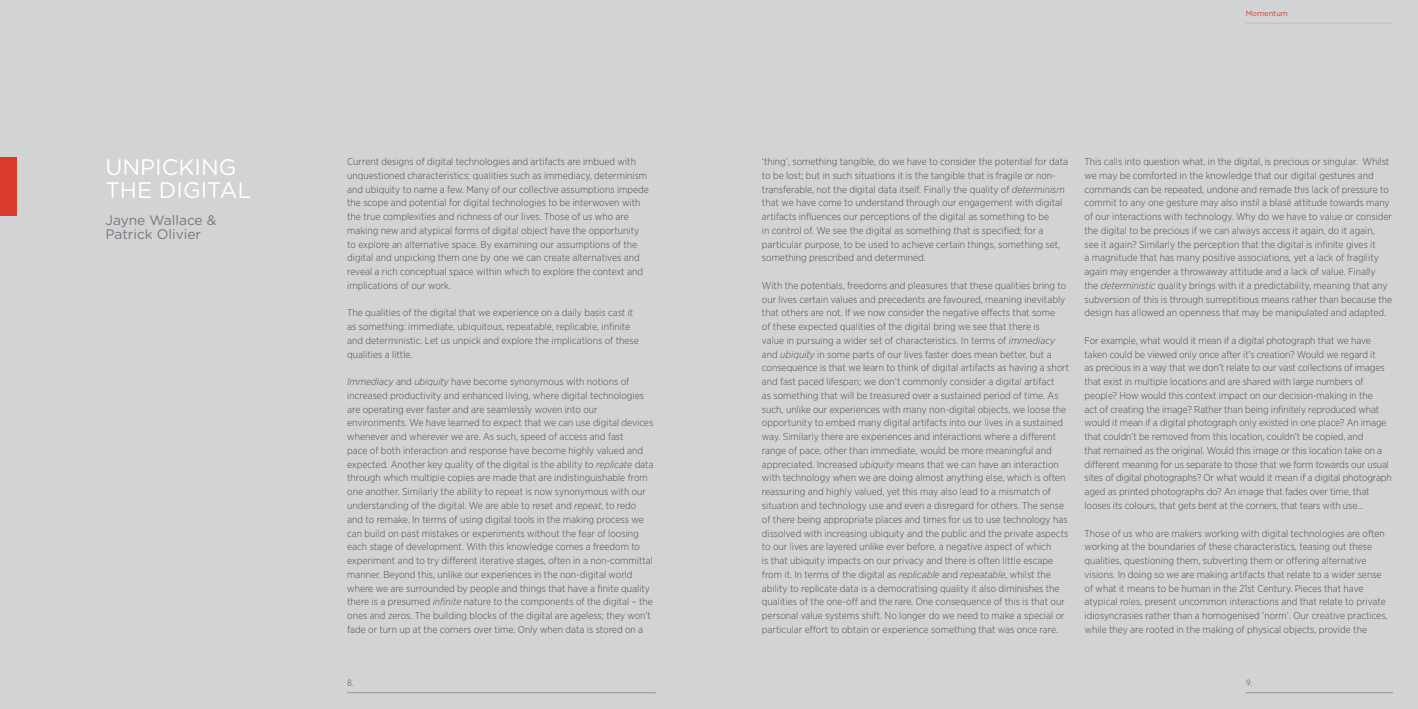
<style>
.page{position:relative;width:1418px;height:709px;background:#fff}
.page>*{position:absolute;margin:0;border:0;box-sizing:border-box;transform-origin:0 0}
.t1{font:22.5px/22.5px "Gotham Rounded";color:#fff}
.t2{font:13.75px/13.8px "Gotham Rounded";color:#77787b}
.t3{font:300 10px/13.8px "Gotham Narrow";color:#4d4d4f}
.t4{font:300 8.75px "Chevin";color:#6d6e71}
.t5{font:7.5px "Gotham Rounded";color:#d83b2b}
.s1{font-style:italic}
</style>
<div class="page">
<div style="left:0;top:0;width:1417px;height:709px;background:#d1d3d4"></div>
<hr style="left:347px;top:692px;width:309px;height:1px;background:#939598">
<hr style="left:1245px;top:692px;width:148px;height:1px;background:#939598">
<hr style="left:1245px;top:23px;width:148px;height:1px;background:#bcbec0">
<div style="left:0;top:157px;width:17px;height:58px;background:#d83b2b"></div>
<h1 class="t1" style="left:105px;top:155px;width:148px">Unpicki ng the Digital</h1>
<h2 class="t2" style="left:105px;top:213px;width:113px">Jayne Wallace &amp;<br>Patrick Olivier</h2>
<p class="t3" style="left:347px;top:154px;width:303px">Current designs of digital technologies and artifacts are imbued with unquestioned characteristics: qualities such as immediacy, determinism and ubiquity to name a few. Many of our collective assumptions impede the scope and potential for digital technologies to be interwoven with the true complexities and richness of our lives. Those of us who are making new and atypical forms of digital object have the opportunity to explore an alternative space. By examining our assumptions of the digital and unpicking them one by one we can create alternatives and reveal a rich conceptual space within which to explore the context and implications of our work.</p>
<p class="t3" style="left:347px;top:306px;width:293px">The qualities of the digital that we experience on a daily basis cast it as something: immediate, ubiquitous, repeatable, replicable, infinite and deterministic. Let us unpick and explore the implications of these qualities a little.</p>
<p class="t3" style="left:347px;top:374px;width:308px"><span class="s1">Immediacy</span> and <span class="s1">ubiquity</span> have become synonymous with notions of increased productivity and enhanced living, where digital technologies are operating ever faster and are seamlessly woven into our environments. We have learned to expect that we can use digital devices whenever and wherever we are. As such, speed of access and fast<br>pace of both interaction and response have become highly valued and expected. Another key quality of the digital is the ability to <span class="s1">replicate</span> data through which multiple copies are made that are indistinguishable from one another. Similarly the ability to repeat is now synonymous with our understanding of the digital. We are able to reset and <span class="s1">repeat</span>, to redo and to remake. In terms of using digital tools in the making process we can build on past mistakes or experiments without the fear of loosing each stage of development. With this knowledge comes a freedom to experiment and to try different iterative stages, often in a non-committal manner. Beyond this, unlike our experiences in the non-digital world where we are surrounded by people and things that have a finite quality there is a presumed <span class="s1">infinite</span> nature to the components of the digital – the ones and zeros. The building blocks of the digital are ageless; they won’t fade or turn up at the corners over time. Only when data is stored on a</p>
<p class="t5" style="left:1245px;top:8px;width:44px">Momentum</p>
<p class="t3" style="left:762px;top:154px;width:308px">‘thing’, something tangible, do we have to consider the potential for data to be lost; but in such situations it is the tangible that is fragile or non&shy;transferable, not the digital data itself. Finally the quality of <span class="s1">determinism </span>that we have come to understand through our engagement with digital artifacts influences our perceptions of the digital as something to be<br>in control of. We see the digital as something that is specified; for a particular purpose, to be used to achieve certain things, something set, something prescribed and determined.</p>
<p class="t3" style="left:762px;top:278px;width:309px">With the potentials, freedoms and pleasures that these qualities bring to our lives certain values and precedents are favoured, meaning inevitably that others are not. If we now consider the negative effects that some<br>of these expected qualities of the digital bring we see that there is<br>value in pursuing a wider set of characteristics. In terms of <span class="s1">immediacy </span>and <span class="s1">ubiquity</span> in some parts of our lives faster does mean better, but a consequence is that we learn to think of digital artifacts as having a short and fast paced lifespan; we don’t commonly consider a digital artifact<br>as something that will be treasured over a sustained period of time. As such, unlike our experiences with many non-digital objects, we loose the opportunity to embed many digital artifacts into our lives in a sustained way. Similarly there are experiences and interactions where a different range of pace, other than immediate, would be more meaningful and appreciated. Increased <span class="s1">ubiquity</span> means that we can have an interaction with technology when we are doing almost anything else, which is often reassuring and highly valued, yet this may also lead to a mismatch of situation and technology use and even a disregard for others. The sense of there being appropriate places and times for us to use technology has dissolved with increasing ubiquity and the public and the private aspects to our lives are layered unlike ever before, a negative aspect of which<br>is that ubiquity impacts on our privacy and there is often little escape from it. In terms of the digital as <span class="s1">replicable</span> and <span class="s1">repeatable</span>, whilst the ability to replicate data is a democratising quality it also diminishes the qualities of the one-off and the rare. One consequence of this is that our personal value systems shift. No longer do we need to make a special or particular effort to obtain or experience something that was once rare.</p>
<p class="t3" style="left:1084px;top:154px;width:309px">This calls into question what, in the digital, is precious or singular. Whilst we may be comforted in the knowledge that our digital gestures and commands can be repeated, undone and remade this lack of pressure to commit to any one gesture may also instil a blasé attitude towards many of our interactions with technology. Why do we have to value or consider the digital to be precious if we can always access it again, do it again,<br>see it again? Similarly the perception that the digital is infinite gives it<br>a magnitude that has many positive associations, yet a lack of fragility again may engender a throwaway attitude and a lack of value. Finally<br>the <span class="s1">deterministic</span> quality brings with it a predictability, meaning that any subversion of this is through surreptitious means rather than because the design has allowed an openness that may be manipulated and adapted.</p>
<p class="t3" style="left:1084px;top:333px;width:309px">For example, what would it mean if a digital photograph that we have taken could be viewed only once after it’s creation? Would we regard it<br>as precious in a way that we don’t relate to our vast collections of images that exist in multiple locations and are shared with large numbers of people? How would this context impact on our decision-making in the<br>act of creating the image? Rather than being infinitely reproduced what would it mean if a digital photograph only existed in one place? An image that couldn’t be removed from this location, couldn’t be copied, and<br>that remained as the original. Would this image or this location take on a different meaning for us separate to those that we form towards our usual sites of digital photographs? Or what would it mean if a digital photograph aged as printed photographs do? An image that fades over time, that looses its colours, that gets bent at the corners, that tears with use…</p>
<p class="t3" style="left:1084px;top:526px;width:304px">Those of us who are makers working with digital technologies are often working at the boundaries of these characteristics, teasing out these qualities, questioning them, subverting them or offering alternative visions. In doing so we are making artifacts that relate to a wider sense of what it means to be human in the 21st Century. Pieces that have atypical roles, present uncommon interactions and that relate to private idiosyncrasies rather than a homogenised ‘norm’. Our creative practices, while they are rooted in the making of physical objects, provide the</p>
<p class="t4" style="left:347px;top:676px;width:8px">8.</p>
<p class="t4" style="left:1245px;top:676px;width:8px">9.</p>
</div>
